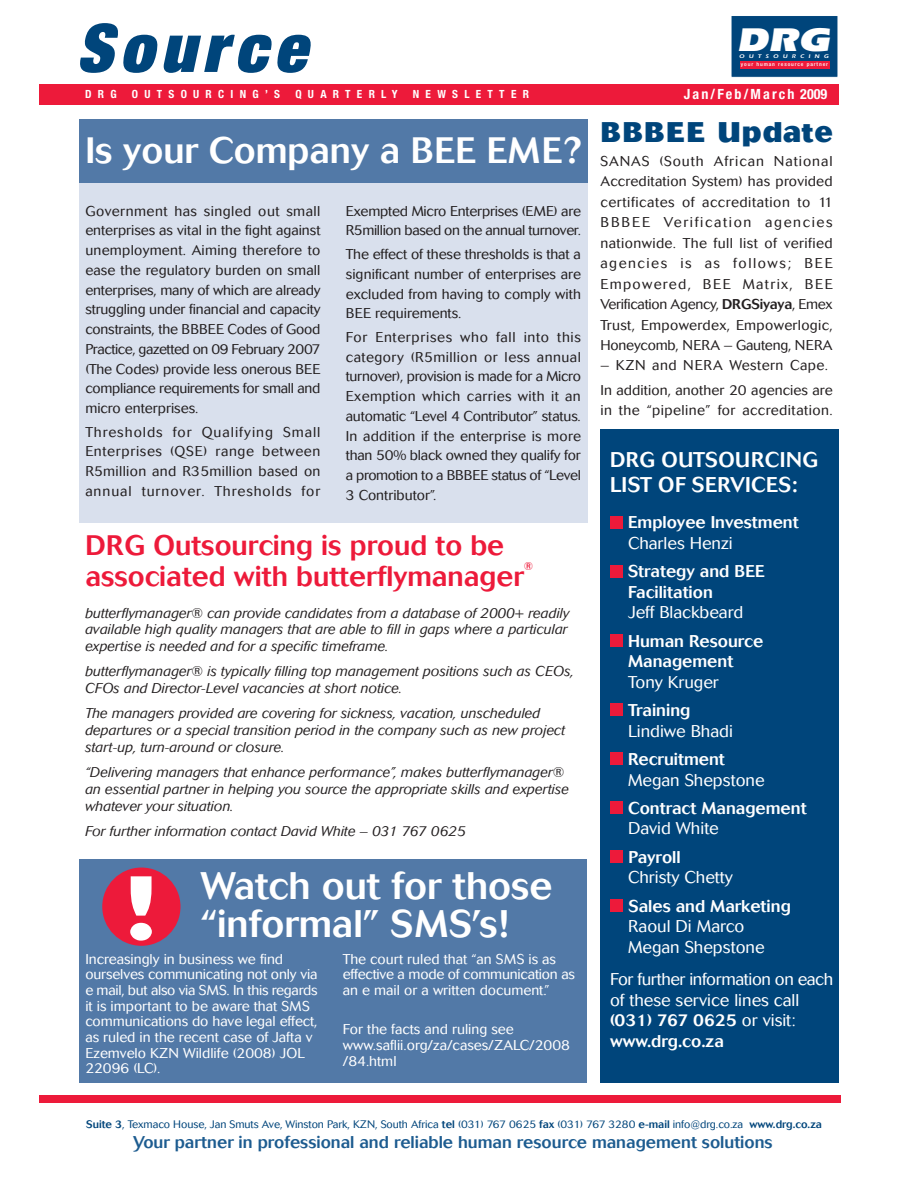
<style>
.page{position:relative;width:918px;height:1188px;background:#fff}
.page>*{position:absolute;margin:0;border:0;box-sizing:border-box;transform-origin:0 0}
.t1{font:800 88.65px "Cosmos";color:#fff}
.t2{font:italic 900 expanded 67.05px "Helvetica Neue";color:#00457b}
.t3{font:500 38.1px/38.1px "Cosmos";color:#fff}
.t4{font:500 36.3px "Cosmos";color:#fff}
.t5{font:900 33.9px "Itc Eras";color:#fff;scale:1.17 1}
.t6{font:800 28.2px "Cosmos";letter-spacing:.03em;color:#00457b}
.t7{font:500 27.9px/31px "Cosmos";color:#ed1a3a}
.t8{font:500 21.15px/24.6px "Cosmos";letter-spacing:.02em;color:#fff}
.t9{font:500 16.95px/20.4px "Cosmos";color:#fff}
.t10{font:300 16.95px/20.4px "Cosmos";color:#fff}
.t11{font:300 16.95px/20.4px "Cosmos";letter-spacing:-.02em;color:#fff}
.t12{font:500 16.95px "Cosmos";color:#1d5c90}
.t13{font:300 14.1px/19.8px "Cosmos";letter-spacing:.005em;color:#231f20;text-align:justify}
.t14{font:italic 300 14.1px/17px "Cosmos";color:#231f20}
.t15{font:300 14.1px/15.6px "Cosmos";color:#fff}
.t16{font:300 14.1px/19.8px "Cosmos";letter-spacing:-.025em;color:#231f20}
.t17{font:300 14.1px "Cosmos";letter-spacing:.03em;color:#231f20}
.t18{font:700 condensed 14.1px "Helvetica Neue";letter-spacing:.155em;color:#fff}
.t19{font:700 condensed 11.25px "Helvetica Neue";letter-spacing:.56em;color:#fff}
.t20{font:500 11.25px "Cosmos";color:#ed1a3a}
.t21{font:300 10.8px "Cosmos";letter-spacing:-.005em;color:#00457b}
.t22{font:600 5.4px "Itc Eras";color:#fff;scale:1.16 1}
.t23{font:500 condensed 5.1px "Helvetica Neue";letter-spacing:.155em;color:#fff;scale:1.11 1}
.s1{font-weight:500}
</style>
<div class="page">
<div style="left:79px;top:179px;width:509px;height:343px;background:#d9e0ed"></div>
<div style="left:79px;top:119px;width:509px;height:64px;background:#5279a7"></div>
<div style="left:731px;top:15px;width:107px;height:63px;background:#00457b;border:1px solid #fff"></div>
<div style="left:740px;top:61px;width:89px;height:7px;background:#ed1a3a"></div>
<div style="left:39px;top:84px;width:800px;height:20px;background:#ed1a3a"></div>
<div style="left:39px;top:1095px;width:802px;height:7px;background:#ed1a3a"></div>
<div style="left:79px;top:859px;width:508px;height:223px;background:#5279a7"></div>
<div style="left:600px;top:430px;width:239px;height:653px;background:#00457b"></div>
<div style="left:610px;top:516px;width:13px;height:12px;background:#ed1a3a"></div>
<div style="left:610px;top:565px;width:13px;height:12px;background:#ed1a3a"></div>
<div style="left:610px;top:634px;width:13px;height:13px;background:#ed1a3a"></div>
<div style="left:610px;top:703px;width:13px;height:13px;background:#ed1a3a"></div>
<div style="left:610px;top:752px;width:13px;height:13px;background:#ed1a3a"></div>
<div style="left:610px;top:801px;width:13px;height:13px;background:#ed1a3a"></div>
<div style="left:610px;top:850px;width:13px;height:13px;background:#ed1a3a"></div>
<div style="left:610px;top:899px;width:13px;height:13px;background:#ed1a3a"></div>
<div style="left:102px;top:868px;width:79px;height:78px;background:#ed1a3a;border-radius:50%"></div>
<h2 class="t2" style="left:77px;top:24px;width:244px">Source</h2>
<h3 class="t5" style="left:736px;top:28px;width:84px">DRG</h3>
<p class="t22" style="left:739px;top:55px;width:79px">OUTSOURCING</p>
<p class="t23" style="left:741px;top:63px;width:80px">your human resource partner</p>
<p class="t19" style="left:85px;top:90px;width:33px">DRG</p>
<p class="t19" style="left:132px;top:90px;width:150px">OUTSOURCING’S</p>
<p class="t19" style="left:295px;top:90px;width:104px">QUARTERLY</p>
<p class="t19" style="left:413px;top:90px;width:118px">NEWSLETTER</p>
<p class="t18" style="left:684px;top:89px;width:145px">Jan/Feb/March 2009</p>
<h3 class="t4" style="left:85px;top:138px;width:498px">Is your Company a BEE EME?</h3>
<p class="t13" style="left:85px;top:202px;width:237px">Government has singled out small enterprises as vital in the fight against unemployment. Aiming therefore to ease the regulatory burden on small enterprises, many of which are already struggling under financial and capacity constraints, the BBBEE Codes of Good Practice, gazetted on 09 February 2007 (The Codes) provide less onerous BEE compliance requirements for small and micro enterprises.</p>
<p class="t13" style="left:85px;top:423px;width:237px">Thresholds for Qualifying Small Enterprises (QSE) range between R5million and R35million based on annual turnover. Thresholds for</p>
<p class="t16" style="left:346px;top:202px;width:237px">Exempted Micro Enterprises (EME) are<br>R5million based on the annual turnover.</p>
<p class="t13" style="left:346px;top:246px;width:237px">The effect of these thresholds is that a significant number of enterprises are excluded from having to comply with BEE requirements.</p>
<p class="t13" style="left:346px;top:329px;width:237px">For Enterprises who fall into this category (R5million or less annual turnover), provision is made for a Micro Exemption which carries with it an automatic “Level 4 Contributor” status.<br>In addition if the enterprise is more than 50% black owned they qualify for a promotion to a BBBEE status of “Level 3 Contributor”.</p>
<h3 class="t7" style="left:85px;top:533px;width:440px">DRG Outsourcing is proud to be associated with butterflymanager</h3>
<p class="t20" style="left:524px;top:562px;width:11px">®</p>
<p class="t14" style="left:85px;top:606px;width:486px">butterflymanager® can provide candidates from a database of 2000+ readily available high quality managers that are able to fill in gaps where a particular expertise is needed and for a specific timeframe.</p>
<p class="t14" style="left:85px;top:664px;width:490px">butterflymanager® is typically filling top management positions such as CEOs,<br>CFOs and Director-Level vacancies at short notice.</p>
<p class="t14" style="left:85px;top:706px;width:481px">The managers provided are covering for sickness, vacation, unscheduled departures or a special transition period in the company such as new project start-up, turn-around or closure.</p>
<p class="t14" style="left:85px;top:765px;width:485px">“Delivering managers that enhance performance”, makes butterflymanager® an essential partner in helping you source the appropriate skills and expertise whatever your situation.</p>
<p class="t14" style="left:85px;top:824px;width:382px">For further information contact David White – 031 767 0625</p>
<h1 class="t1" style="left:125px;top:876px;width:31px">!</h1>
<h3 class="t3" style="left:200px;top:870px;width:354px">Watch out for those “informal” SMS’s!</h3>
<p class="t15" style="left:85px;top:952px;width:234px">Increasingly in business we find ourselves communicating not only via e mail, but also via SMS. In this regards it is important to be aware that SMS communications do have legal effect, as ruled in the recent case of Jafta v<br>Ezemvelo KZN Wildlife (2008) JOL<br>22096 (LC).</p>
<p class="t15" style="left:343px;top:952px;width:234px">The court ruled that “an SMS is as effective a mode of communication as an e mail or a written document.”</p>
<p class="t15" style="left:343px;top:1023px;width:229px">For the facts and ruling see www.saflii.org/za/cases/ZALC/2008 /84.html</p>
<h3 class="t6" style="left:600px;top:122px;width:234px">BBBEE Update</h3>
<p class="t13" style="left:600px;top:152px;width:234px;line-height:20.4px">SANAS (South African National Accreditation System) has provided certificates of accreditation to 11<br>BBBEE Verification agencies nationwide. The full list of verified agencies is as follows; BEE Empowered, BEE Matrix, BEE Verification Agency, <span class="s1">DRGSiyaya</span>, Emex Trust, Empowerdex, Empowerlogic, Honeycomb, NERA – Gauteng, NERA</p>
<p class="t13" style="left:600px;top:355px;width:234px;line-height:24.5px">– KZN and NERA Western Cape.<br>In addition, another 20 agencies are</p>
<p class="t17" style="left:600px;top:405px;width:234px">in the “pipeline” for accreditation.</p>
<h3 class="t8" style="left:610px;top:450px;width:210px">DRG OUTSOURCING<br>LIST OF SERVICES:</h3>
<p class="t9" style="left:628px;top:514px;width:172px">Employee Investment</p>
<p class="t10" style="left:628px;top:534px;width:106px">Charles Henzi</p>
<p class="t9" style="left:628px;top:563px;width:138px">Strategy and BEE<br>Facilitation</p>
<p class="t10" style="left:628px;top:604px;width:117px">Jeff Blackbeard</p>
<p class="t9" style="left:628px;top:632px;width:137px">Human Resource<br>Management</p>
<p class="t10" style="left:628px;top:673px;width:92px">Tony Kruger</p>
<p class="t9" style="left:628px;top:702px;width:64px">Training</p>
<p class="t10" style="left:628px;top:722px;width:106px">Lindiwe Bhadi</p>
<p class="t9" style="left:628px;top:751px;width:98px">Recruitment</p>
<p class="t10" style="left:628px;top:771px;width:138px">Megan Shepstone</p>
<p class="t9" style="left:628px;top:800px;width:180px">Contract Management</p>
<p class="t10" style="left:628px;top:820px;width:92px">David White</p>
<p class="t9" style="left:629px;top:849px;width:54px">Payroll</p>
<p class="t10" style="left:628px;top:869px;width:106px">Christy Chetty</p>
<p class="t9" style="left:629px;top:897px;width:164px">Sales and Marketing</p>
<p class="t10" style="left:628px;top:918px;width:138px">Raoul Di Marco<br>Megan Shepstone</p>
<p class="t11" style="left:610px;top:971px;width:225px">For further information on each of these service lines call <span class="s1">(031) 767 0625</span> or visit: <span class="s1">www.drg.co.za</span></p>
<p class="t21" style="left:86px;top:1121px;width:737px"><span class="s1">Suite 3</span>, Texmaco House, Jan Smuts Ave, Winston Park, KZN, South Africa <span class="s1">tel</span> (031) 767 0625 <span class="s1">fax</span> (031) 767 3280 <span class="s1">e-mail</span> info@drg.co.za <span class="s1">www.drg.co.za</span></p>
<p class="t12" style="left:133px;top:1136px;width:641px">Your partner in professional and reliable human resource management solutions</p>
</div>
